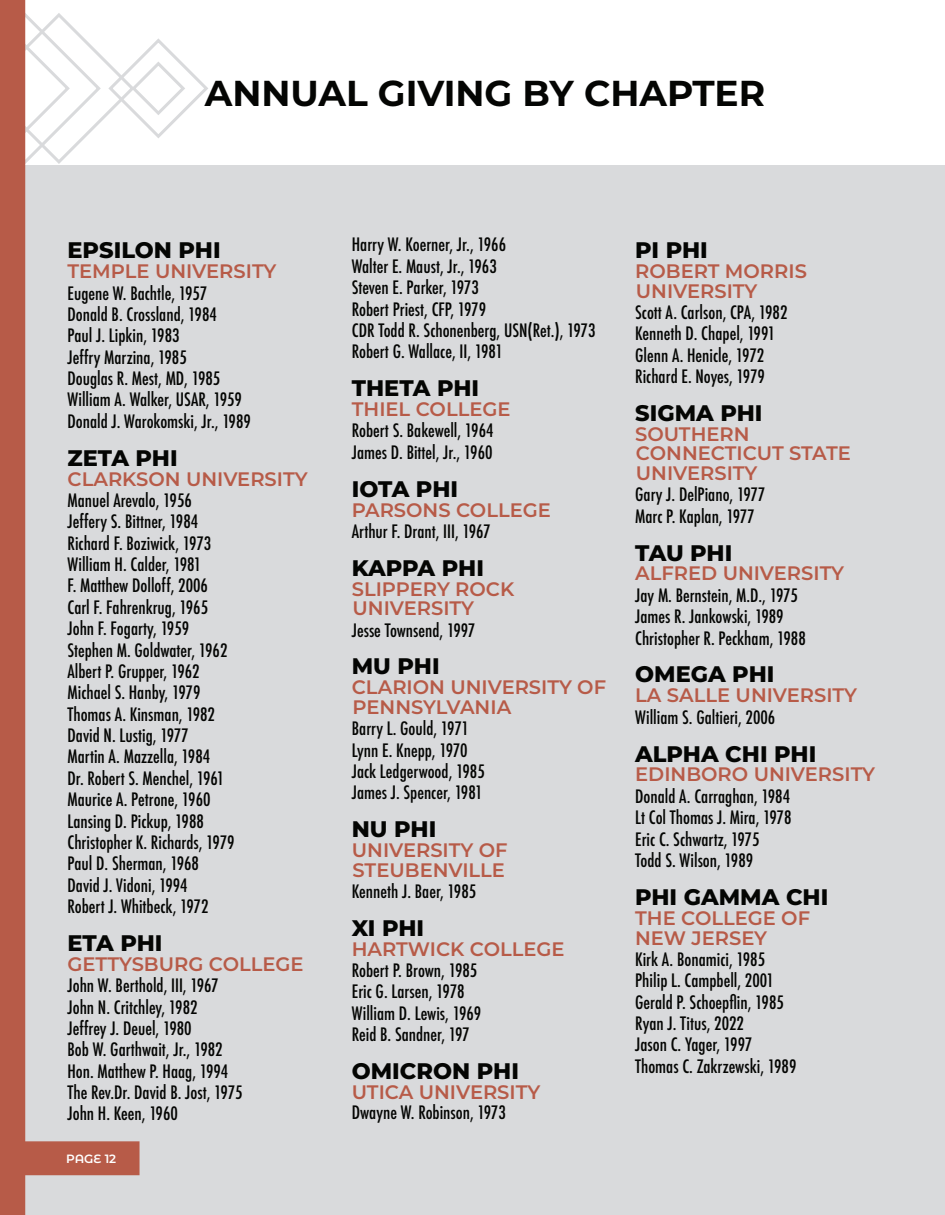
<style>
.page{position:relative;width:945px;height:1215px;background:#fff}
.page>*{position:absolute;margin:0;border:0;box-sizing:border-box;transform-origin:0 0}
.t1{font:700 36px "Montserrat";color:#040503}
.t2{font:800 22.5px "Montserrat";color:#040503}
.t3{font:600 19.5px/19.5px "Montserrat";color:#b75b48}
.t4{font:500 condensed 18px "Futura";color:#040503}
.t5{font:600 12px "Montserrat Alternates";color:#fff}
</style>
<div class="page">
<div style="left:0;top:138px;width:945px;height:1077px;background:#d9dadc"></div>
<div style="left:0;top:0;width:945px;height:164px;background:#fff"></div>
<svg style="left:0;top:0;width:211px;height:1215px"></svg>
<p class="t1" style="left:205px;top:67px;width:562px">ANNUAL GIVING BY CHAPTER</p>
<p class="t2" style="left:68px;top:234px;width:155px">EPSILON PHI</p>
<p class="t3" style="left:68px;top:261px;width:210px">TEMPLE UNIVERSITY</p>
<p class="t4" style="left:68px;top:281px;width:141px">Eugene W. Bachtle, 1957</p>
<p class="t4" style="left:68px;top:303px;width:151px">Donald B. Crossland, 1984</p>
<p class="t4" style="left:68px;top:324px;width:114px">Paul J. Lipkin, 1983</p>
<p class="t4" style="left:68px;top:345px;width:121px">Jeffry Marzina, 1985</p>
<p class="t4" style="left:68px;top:367px;width:154px">Douglas R. Mest, MD, 1985</p>
<p class="t4" style="left:68px;top:388px;width:176px">William A. Walker, USAR, 1959</p>
<p class="t4" style="left:68px;top:410px;width:185px">Donald J. Warokomski, Jr., 1989</p>
<p class="t2" style="left:68px;top:441px;width:112px">ZETA PHI</p>
<p class="t3" style="left:68px;top:468px;width:242px">CLARKSON UNIVERSITY</p>
<p class="t4" style="left:68px;top:489px;width:126px">Manuel Arevalo, 1956</p>
<p class="t4" style="left:68px;top:510px;width:132px">Jeffery S. Bittner, 1984</p>
<p class="t4" style="left:68px;top:531px;width:145px">Richard F. Boziwick, 1973</p>
<p class="t4" style="left:68px;top:553px;width:135px">William H. Calder, 1981</p>
<p class="t4" style="left:68px;top:574px;width:142px">F. Matthew Dolloff, 2006</p>
<p class="t4" style="left:68px;top:596px;width:142px">Carl F. Fahrenkrug, 1965</p>
<p class="t4" style="left:68px;top:617px;width:123px">John F. Fogarty, 1959</p>
<p class="t4" style="left:68px;top:638px;width:162px">Stephen M. Goldwater, 1962</p>
<p class="t4" style="left:68px;top:660px;width:134px">Albert P. Grupper, 1962</p>
<p class="t4" style="left:68px;top:681px;width:134px">Michael S. Hanby, 1979</p>
<p class="t4" style="left:68px;top:702px;width:149px">Thomas A. Kinsman, 1982</p>
<p class="t4" style="left:68px;top:724px;width:123px">David N. Lustig, 1977</p>
<p class="t4" style="left:68px;top:745px;width:144px">Martin A. Mazzella, 1984</p>
<p class="t4" style="left:68px;top:767px;width:158px">Dr. Robert S. Menchel, 1961</p>
<p class="t4" style="left:68px;top:788px;width:145px">Maurice A. Petrone, 1960</p>
<p class="t4" style="left:68px;top:809px;width:138px">Lansing D. Pickup, 1988</p>
<p class="t4" style="left:68px;top:831px;width:169px">Christopher K. Richards, 1979</p>
<p class="t4" style="left:68px;top:852px;width:133px">Paul D. Sherman, 1968</p>
<p class="t4" style="left:68px;top:873px;width:122px">David J. Vidoni, 1994</p>
<p class="t4" style="left:68px;top:895px;width:142px">Robert J. Whitbeck, 1972</p>
<p class="t2" style="left:68px;top:926px;width:96px">ETA PHI</p>
<p class="t3" style="left:68px;top:953px;width:238px">GETTYSBURG COLLEGE</p>
<p class="t4" style="left:68px;top:974px;width:153px">John W. Berthold, III, 1967</p>
<p class="t4" style="left:68px;top:995px;width:132px">John N. Critchley, 1982</p>
<p class="t4" style="left:68px;top:1017px;width:126px">Jeffrey J. Deuel, 1980</p>
<p class="t4" style="left:68px;top:1038px;width:157px">Bob W. Garthwait, Jr., 1982</p>
<p class="t4" style="left:68px;top:1059px;width:162px">Hon. Matthew P. Haag, 1994</p>
<p class="t4" style="left:68px;top:1081px;width:177px">The Rev.Dr. David B. Jost, 1975</p>
<p class="t4" style="left:68px;top:1102px;width:112px">John H. Keen, 1960</p>
<p class="t5" style="left:66px;top:1150px;width:52px">PAGE 12</p>
<p class="t4" style="left:352px;top:233px;width:156px">Harry W. Koerner, Jr., 1966</p>
<p class="t4" style="left:352px;top:255px;width:147px">Walter E. Maust, Jr., 1963</p>
<p class="t4" style="left:352px;top:276px;width:129px">Steven E. Parker, 1973</p>
<p class="t4" style="left:352px;top:297px;width:136px">Robert Priest, CFP, 1979</p>
<p class="t4" style="left:352px;top:319px;width:245px">CDR Todd R. Schonenberg, USN(Ret.), 1973</p>
<p class="t4" style="left:352px;top:340px;width:153px">Robert G. Wallace, II, 1981</p>
<p class="t2" style="left:352px;top:372px;width:129px">THETA PHI</p>
<p class="t3" style="left:352px;top:399px;width:160px">THIEL COLLEGE</p>
<p class="t4" style="left:352px;top:419px;width:143px">Robert S. Bakewell, 1964</p>
<p class="t4" style="left:352px;top:441px;width:142px">James D. Bittel, Jr., 1960</p>
<p class="t2" style="left:352px;top:472px;width:108px">IOTA PHI</p>
<p class="t3" style="left:352px;top:499px;width:201px">PARSONS COLLEGE</p>
<p class="t4" style="left:352px;top:520px;width:140px">Arthur F. Drant, III, 1967</p>
<p class="t2" style="left:352px;top:551px;width:134px">KAPPA PHI</p>
<p class="t3" style="left:352px;top:578px;width:164px">SLIPPERY ROCK<br>UNIVERSITY</p>
<p class="t4" style="left:352px;top:618px;width:125px">Jesse Townsend, 1997</p>
<p class="t2" style="left:352px;top:650px;width:89px">MU PHI</p>
<p class="t3" style="left:352px;top:677px;width:256px">CLARION UNIVERSITY OF<br>PENNSYLVANIA</p>
<p class="t4" style="left:352px;top:717px;width:119px">Barry L. Gould, 1971</p>
<p class="t4" style="left:352px;top:738px;width:117px">Lynn E. Knepp, 1970</p>
<p class="t4" style="left:352px;top:760px;width:134px">Jack Ledgerwood, 1985</p>
<p class="t4" style="left:352px;top:781px;width:132px">James J. Spencer, 1981</p>
<p class="t2" style="left:352px;top:813px;width:86px">NU PHI</p>
<p class="t3" style="left:352px;top:840px;width:157px">UNIVERSITY OF<br>STEUBENVILLE</p>
<p class="t4" style="left:352px;top:880px;width:126px">Kenneth J. Baer, 1985</p>
<p class="t2" style="left:352px;top:911px;width:74px">XI PHI</p>
<p class="t3" style="left:352px;top:938px;width:214px">HARTWICK COLLEGE</p>
<p class="t4" style="left:352px;top:959px;width:127px">Robert P. Brown, 1985</p>
<p class="t4" style="left:352px;top:980px;width:114px">Eric G. Larsen, 1978</p>
<p class="t4" style="left:352px;top:1002px;width:131px">William D. Lewis, 1969</p>
<p class="t4" style="left:352px;top:1023px;width:119px">Reid B. Sandner, 197</p>
<p class="t2" style="left:352px;top:1055px;width:169px">OMICRON PHI</p>
<p class="t3" style="left:352px;top:1081px;width:190px">UTICA UNIVERSITY</p>
<p class="t4" style="left:352px;top:1101px;width:156px">Dwayne W. Robinson, 1973</p>
<p class="t2" style="left:635px;top:234px;width:74px">PI PHI</p>
<p class="t3" style="left:635px;top:261px;width:173px">ROBERT MORRIS<br>UNIVERSITY</p>
<p class="t4" style="left:635px;top:301px;width:154px">Scott A. Carlson, CPA, 1982</p>
<p class="t4" style="left:635px;top:322px;width:142px">Kenneth D. Chapel, 1991</p>
<p class="t4" style="left:635px;top:344px;width:131px">Glenn A. Henicle, 1972</p>
<p class="t4" style="left:635px;top:365px;width:131px">Richard E. Noyes, 1979</p>
<p class="t2" style="left:635px;top:397px;width:129px">SIGMA PHI</p>
<p class="t3" style="left:635px;top:423px;width:217px">SOUTHERN<br>CONNECTICUT STATE<br>UNIVERSITY</p>
<p class="t4" style="left:635px;top:483px;width:132px">Gary J. DelPiano, 1977</p>
<p class="t4" style="left:635px;top:504px;width:121px">Marc P. Kaplan, 1977</p>
<p class="t2" style="left:635px;top:536px;width:99px">TAU PHI</p>
<p class="t3" style="left:635px;top:563px;width:210px">ALFRED UNIVERSITY</p>
<p class="t4" style="left:635px;top:584px;width:164px">Jay M. Bernstein, M.D., 1975</p>
<p class="t4" style="left:635px;top:605px;width:150px">James R. Jankowski, 1989</p>
<p class="t4" style="left:635px;top:626px;width:172px">Christopher R. Peckham, 1988</p>
<p class="t2" style="left:635px;top:658px;width:141px">OMEGA PHI</p>
<p class="t3" style="left:635px;top:685px;width:223px">LA SALLE UNIVERSITY</p>
<p class="t4" style="left:635px;top:705px;width:142px">William S. Galtieri, 2006</p>
<p class="t2" style="left:635px;top:737px;width:183px">ALPHA CHI PHI</p>
<p class="t3" style="left:635px;top:764px;width:241px">EDINBORO UNIVERSITY</p>
<p class="t4" style="left:635px;top:785px;width:156px">Donald A. Carraghan, 1984</p>
<p class="t4" style="left:635px;top:806px;width:158px">Lt Col Thomas J. Mira, 1978</p>
<p class="t4" style="left:635px;top:827px;width:126px">Eric C. Schwartz, 1975</p>
<p class="t4" style="left:635px;top:849px;width:120px">Todd S. Wilson, 1989</p>
<p class="t2" style="left:635px;top:880px;width:195px">PHI GAMMA CHI</p>
<p class="t3" style="left:635px;top:907px;width:176px">THE COLLEGE OF</p>
<p class="t3" style="left:635px;top:927px;width:134px">NEW JERSEY</p>
<p class="t4" style="left:635px;top:948px;width:132px">Kirk A. Bonamici, 1985</p>
<p class="t4" style="left:635px;top:969px;width:140px">Philip L. Campbell, 2001</p>
<p class="t4" style="left:635px;top:990px;width:150px">Gerald P. Schoepflin, 1985</p>
<p class="t4" style="left:635px;top:1012px;width:110px">Ryan J. Titus, 2022</p>
<p class="t4" style="left:635px;top:1033px;width:119px">Jason C. Yager, 1997</p>
<p class="t4" style="left:635px;top:1055px;width:163px">Thomas C. Zakrzewski, 1989</p>
</div>
